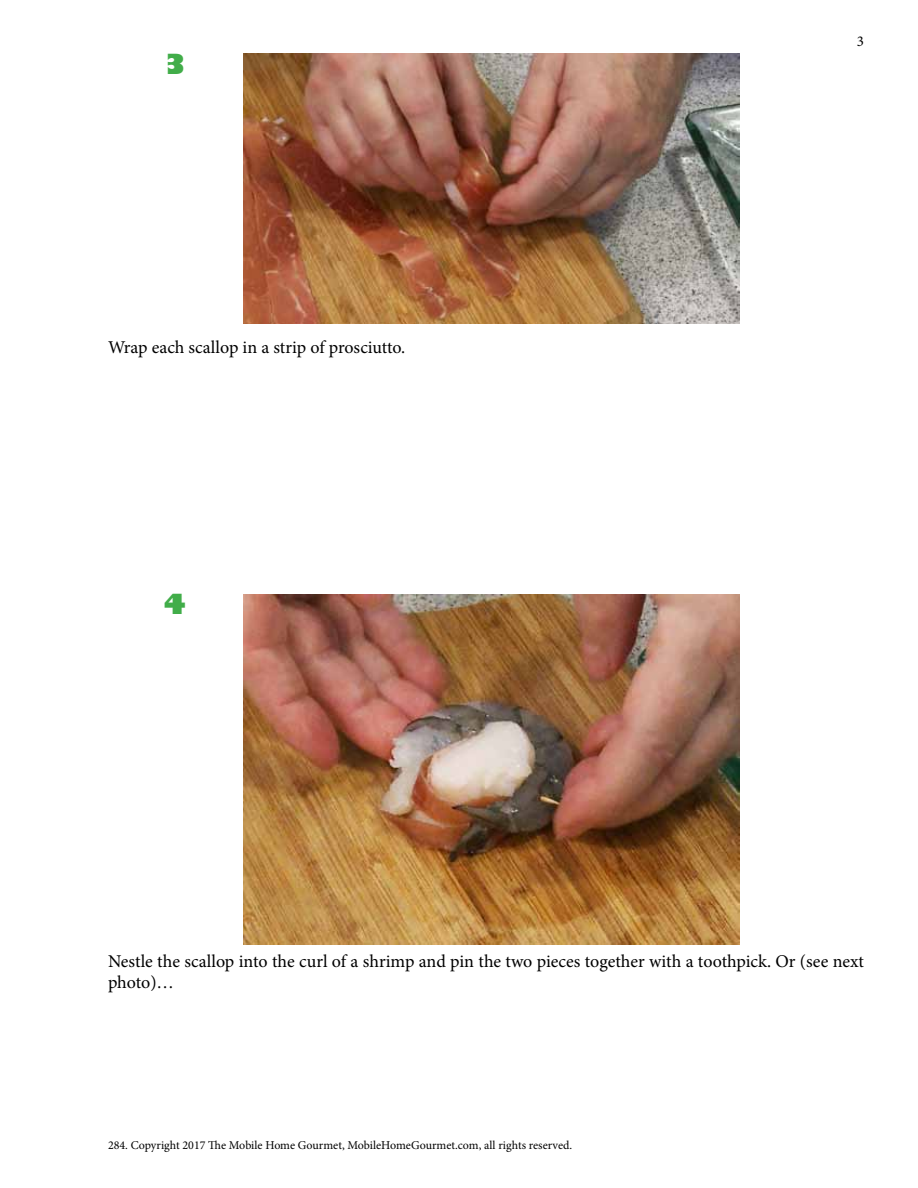
<style>
.page{position:relative;width:918px;height:1188px;background:#fff}
.page>*{position:absolute;margin:0;border:0;box-sizing:border-box;transform-origin:0 0}
.t1{font:800 27px "Gill Sans";color:#41ad49}
.t2{font:18px/21.6px "Minion Pro";color:#000}
.t3{font:15px "Minion Pro";color:#000}
.t4{font:12px "Minion Pro";color:#000}
</style>
<div class="page">
<img style="left:243px;top:54px;width:497px;height:269px">
<img style="left:243px;top:594px;width:497px;height:350px">
<h1 class="t1" style="left:164px;top:48px;width:25px">3</h1>
<p class="t2" style="left:108px;top:337px;width:299px">Wrap each scallop in a strip of prosciutto.</p>
<h1 class="t1" style="left:164px;top:588px;width:25px">4</h1>
<p class="t3" style="left:857px;top:32px;width:9px">3</p>
<p class="t2" style="left:108px;top:950px;width:758px">Nestle the scallop into the curl of a shrimp and pin the two pieces together with a toothpick. Or (see next photo)…</p>
<p class="t4" style="left:108px;top:1138px;width:466px">284. Copyright 2017 The Mobile Home Gourmet, MobileHomeGourmet.com, all rights reserved.</p>
</div>
